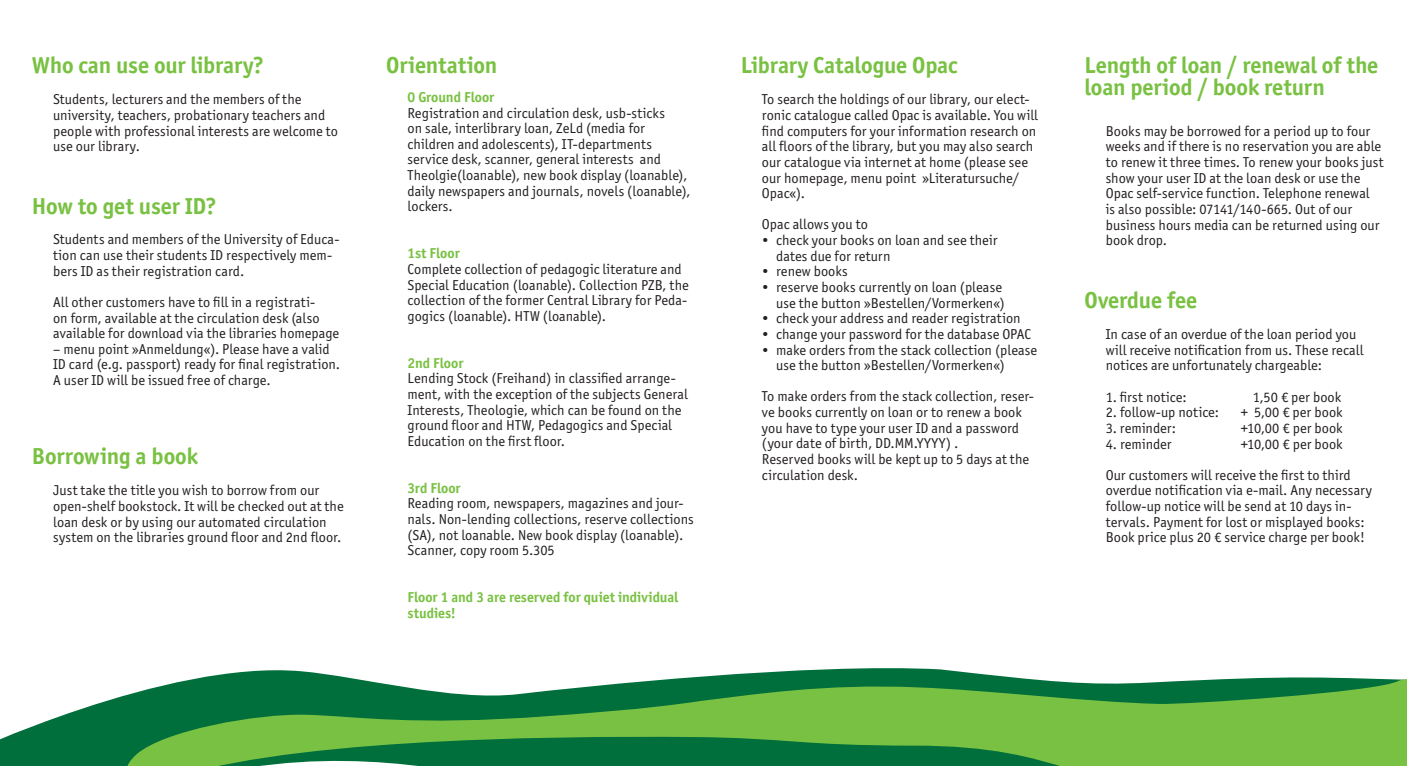
<style>
.page{position:relative;width:1407px;height:766px;background:#fff}
.page>*{position:absolute;margin:0;border:0;box-sizing:border-box;transform-origin:0 0}
.Überschrift_Inhalt{font:700 23.12px/21.9px "Officina Sans ITC Std";letter-spacing:-.005em;color:#79c142}
.Tabellen-Text{font:14.38px/15.6px "Officina Sans ITC Std";letter-spacing:.005em;color:#231f20}
.Text_Inhalt{font:14.38px/15.6px "Officina Sans ITC Std";letter-spacing:.005em;color:#231f20}
.Tabellen-Text-2{font:700 14.38px "Officina Sans ITC Std";color:#79c142}
</style>
<div class="page">
<svg style="left:0;top:700px;width:110px;height:65px;fill:#006f3c"></svg>
<svg style="left:110px;top:668px;width:1297px;height:97px;background:#58a756"></svg>
<p class="Überschrift_Inhalt" style="left:32px;top:54px;width:234px">Who can use our library?</p>
<p class="Überschrift_Inhalt" style="left:386px;top:54px;width:112px">Orientation</p>
<p class="Überschrift_Inhalt" style="left:741px;top:54px;width:218px">Library Catalogue Opac</p>
<p class="Tabellen-Text" style="left:53px;top:91px;width:286px">Students, lecturers and the members of the university, teachers, probationary teachers and people with professional interests are welcome to use our library.</p>
<p class="Überschrift_Inhalt" style="left:32px;top:195px;width:186px">How to get user ID?</p>
<p class="Tabellen-Text" style="left:53px;top:231px;width:288px">Students and members of the University of Educa&shy;tion can use their students ID respectively mem&shy;bers ID as their registration card.</p>
<p class="Tabellen-Text" style="left:53px;top:294px;width:288px">All other customers have to fill in a registrati-<br>on form, available at the circulation desk (also available for download via the libraries homepage</p>
<p class="Tabellen-Text" style="left:53px;top:341px;width:288px">– menu point »Anmeldung«). Please have a valid<br>ID card (e.g. passport) ready for final registration.<br>A user ID will be issued free of charge.</p>
<p class="Überschrift_Inhalt" style="left:32px;top:445px;width:168px">Borrowing a book</p>
<p class="Text_Inhalt" style="left:53px;top:482px;width:292px">Just take the title you wish to borrow from our open-shelf bookstock. It will be checked out at the loan desk or by using our automated circulation system on the libraries ground floor and 2nd floor.</p>
<p class="Tabellen-Text-2" style="left:407px;top:88px;width:88px">0 Ground Floor</p>
<p class="Tabellen-Text" style="left:407px;top:105px;width:284px">Registration and circulation desk, usb-sticks<br>on sale, interlibrary loan, ZeLd (media for children and adolescents), IT-departments service desk, scanner, general interests and Theolgie(loanable), new book display (loanable), daily newspapers and journals, novels (loanable), lockers.</p>
<p class="Tabellen-Text-2" style="left:407px;top:244px;width:54px">1st Floor</p>
<p class="Tabellen-Text" style="left:407px;top:261px;width:283px">Complete collection of pedagogic literature and Special Education (loanable). Collection PZB, the collection of the former Central Library for Peda&shy;gogics (loanable). HTW (loanable).</p>
<p class="Tabellen-Text-2" style="left:407px;top:354px;width:57px">2nd Floor</p>
<p class="Tabellen-Text" style="left:407px;top:370px;width:282px">Lending Stock (Freihand) in classified arrange&shy;ment, with the exception of the subjects General Interests, Theologie, which can be found on the ground floor and HTW, Pedagogics and Special Education on the first floor.</p>
<p class="Tabellen-Text-2" style="left:407px;top:479px;width:55px">3rd Floor</p>
<p class="Tabellen-Text" style="left:407px;top:495px;width:288px">Reading room, newspapers, magazines and jour&shy;nals. Non-lending collections, reserve collections (SA), not loanable. New book display (loanable).<br>Scanner, copy room 5.305</p>
<p class="Tabellen-Text-2" style="left:407px;top:588px;width:272px">Floor 1 and 3 are reserved for quiet individual</p>
<p class="Tabellen-Text-2" style="left:407px;top:604px;width:50px">studies!</p>
<p class="Tabellen-Text" style="left:762px;top:91px;width:277px">To search the holdings of our library, our elect&shy;ronic catalogue called Opac is available. You will find computers for your information research on all floors of the library, but you may also search our catalogue via internet at home (please see our homepage, menu point »Literatursuche/ Opac«).</p>
<p class="Tabellen-Text" style="left:762px;top:216px;width:107px">Opac allows you to</p>
<p class="Text_Inhalt" style="left:776px;top:232px;width:223px;text-indent:-14px">• check your books on loan and see their dates due for return</p>
<p class="Text_Inhalt" style="left:762px;top:263px;width:87px">• renew books</p>
<p class="Text_Inhalt" style="left:762px;top:279px;width:244px;text-align:right">• reserve books currently on loan (please use the button »Bestellen/Vormerken«)</p>
<p class="Text_Inhalt" style="left:762px;top:310px;width:260px">• check your address and reader registration</p>
<p class="Text_Inhalt" style="left:762px;top:326px;width:271px">• change your password for the database OPAC</p>
<p class="Text_Inhalt" style="left:776px;top:341px;width:263px;text-indent:-14px">• make orders from the stack collection (please use the button »Bestellen/Vormerken«)</p>
<p class="Tabellen-Text" style="left:762px;top:388px;width:273px">To make orders from the stack collection, reser&shy;ve books currently on loan or to renew a book you have to type your user ID and a password (your date of birth, DD.MM.YYYY) .</p>
<p class="Tabellen-Text" style="left:762px;top:451px;width:269px">Reserved books will be kept up to 5 days at the circulation desk.</p>
<p class="Überschrift_Inhalt" style="left:1084px;top:54px;width:295px">Length of loan / renewal of the loan period / book return</p>
<p class="Text_Inhalt" style="left:1106px;top:123px;width:279px">Books may be borrowed for a period up to four weeks and if there is no reservation you are able to renew it three times. To renew your books just show your user ID at the loan desk or use the Opac self-service function. Telephone renewal<br>is also possible: 07141/140-665. Out of our business hours media can be returned using our book drop.</p>
<p class="Überschrift_Inhalt" style="left:1084px;top:288px;width:114px">Overdue fee</p>
<p class="Text_Inhalt" style="left:1106px;top:326px;width:259px">In case of an overdue of the loan period you will receive notification from us. These recall notices are unfortunately chargeable:</p>
<p class="Text_Inhalt" style="left:1106px;top:389px;width:82px">1. first notice:</p>
<p class="Text_Inhalt" style="left:1253px;top:389px;width:90px">1,50 € per book</p>
<p class="Text_Inhalt" style="left:1106px;top:404px;width:115px">2. follow-up notice:</p>
<p class="Text_Inhalt" style="left:1241px;top:404px;width:103px">+ 5,00 € per book</p>
<p class="Text_Inhalt" style="left:1106px;top:420px;width:72px">3. reminder:</p>
<p class="Text_Inhalt" style="left:1241px;top:420px;width:103px">+10,00 € per book</p>
<p class="Text_Inhalt" style="left:1106px;top:435px;width:67px">4. reminder</p>
<p class="Text_Inhalt" style="left:1241px;top:435px;width:103px">+10,00 € per book</p>
<p class="Text_Inhalt" style="left:1106px;top:467px;width:268px">Our customers will receive the first to third overdue notification via e-mail. Any necessary follow-up notice will be send at 10 days in&shy;tervals. Payment for lost or misplayed books:<br>Book price plus 20 € service charge per book!</p>
</div>
